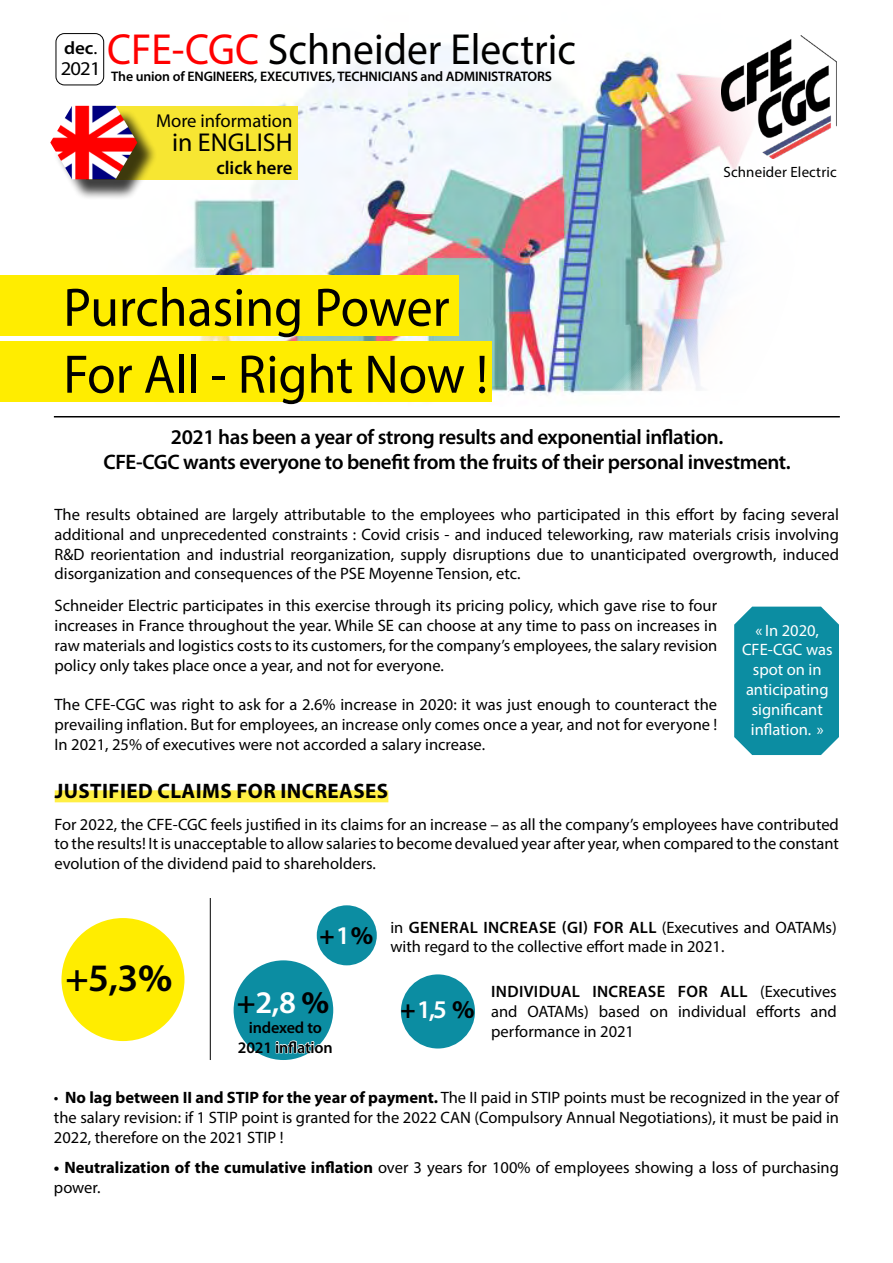
<style>
.page{position:relative;width:893px;height:1263px;background:#fff}
.page>*{position:absolute;margin:0;border:0;box-sizing:border-box;transform-origin:0 0}
.t1{font:54.75px/66.9px "Myriad Pro";color:#000;scale:.95 1}
.t2{font:43.65px "Myriad Pro";color:#000;scale:.95 1}
.t3{font:600 39px "Myriad Pro";color:#000}
.t4{font:600 31.65px "Myriad Pro";color:#fff}
.t5{font:25.95px "Myriad Pro";color:#000}
.t6{font:600 25.65px "Myriad Pro";color:#fff}
.t7{font:700 25.65px "Myriad Pro";color:#000}
.t8{font:600 21px/25.2px "Myriad Pro";letter-spacing:-.02em;color:#000;text-align:center}
.t9{font:700 21px "Myriad Pro";letter-spacing:.02em;color:#000}
.t10{font:19.5px "Myriad Pro";color:#000;scale:1.06 1}
.t11{font:18.6px "Myriad Pro";color:#000}
.t12{font:600 18.6px "Myriad Pro";color:#000}
.t13{font:600 18px "Myriad Pro";color:#000;scale:1.06 1}
.t14{font:16.5px/19.8px "Myriad Pro";color:#000;text-align:justify}
.t15{font:16.5px/19.8px "Myriad Pro";color:#fff;text-align:center}
.t16{font:600 16.2px/19.4px "Myriad Pro";letter-spacing:-.01em;color:#000;text-align:center}
.t17{font:14.85px "Myriad Pro";letter-spacing:.01em;color:#000}
.t18{font:600 13.8px "Myriad Pro";letter-spacing:-.01em;color:#000}
.s1{font-weight:400}
.s2{color:#f00}
.s3{font-weight:700}
.s4{font-weight:600;color:#fff}
.s5{color:#000}
.s6{font-weight:700;color:#000}
.s7{color:#fff}
.s8{font-weight:600}
</style>
<div class="page">
<img style="left:97px;top:33px;width:705px;height:369px">
<hr style="left:54px;top:416px;width:786px;height:1px;background:#000">
<div style="left:55px;top:790px;width:333px;height:12px;background:#ffef44"></div>
<img style="left:722px;top:36px;width:115px;height:123px">
<div style="left:56px;top:33px;width:48px;height:52px;border:1px solid #000;border-radius:9px"></div>
<div style="left:0;top:275px;width:459px;height:61px;background:#ffed00"></div>
<div style="left:0;top:341px;width:491px;height:61px;background:#ffed00"></div>
<div style="left:734px;top:607px;width:105px;height:148px;background:#0c8da2"></div>
<div style="left:234px;top:960px;width:99px;height:100px;background:#0c8da2;border-radius:50%"></div>
<div style="left:317px;top:905px;width:60px;height:60px;background:#0c8da2;border-radius:50%"></div>
<div style="left:401px;top:974px;width:74px;height:74px;background:#0c8da2;border-radius:50%"></div>
<div style="left:61px;top:918px;width:123px;height:123px;background:#ffed00;border-radius:50%"></div>
<hr style="left:210px;top:898px;width:1px;height:162px;background:#000">
<div style="left:86px;top:106px;width:211px;height:73px;background:#f7e632"></div>
<div style="left:54px;top:108px;width:103px;height:92px;background:#000;opacity:.75"></div>
<img style="left:50px;top:106px;width:87px;height:73px">
<p class="t13" style="left:64px;top:37px;width:33px">dec<span class="s1">.</span></p>
<p class="t10" style="left:61px;top:57px;width:39px">2021</p>
<h2 class="t2" style="left:107px;top:22px;width:495px"><span class="s2">CFE-CGC</span> Schneider Electric</h2>
<p class="t18" style="left:111px;top:68px;width:442px">The union of ENGINEERS, EXECUTIVES, TECHNICIANS and ADMINISTRATORS</p>
<p class="t11" style="left:156px;top:109px;width:138px">More information</p>
<h3 class="t5" style="left:172px;top:126px;width:122px">in ENGLISH</h3>
<p class="t12" style="left:216px;top:156px;width:78px">click here</p>
<h1 class="t1" style="left:63px;top:273px;width:448px">Purchasing Power<br>For All - Right Now !</h1>
<p class="t17" style="left:723px;top:163px;width:115px">Schneider Electric</p>
<p class="t8" style="left:103px;top:423px;width:689px">2021 has been a year of strong results and exponential inflation.<br>CFE-CGC wants everyone to benefit from the fruits of their personal investment.</p>
<p class="t14" style="left:55px;top:504px;width:786px">The results obtained are largely attributable to the employees who participated in this effort by facing several additional and unprecedented constraints : Covid crisis - and induced teleworking, raw materials crisis involving R&amp;D reorientation and industrial reorganization, supply disruptions due to unanticipated overgrowth, induced disorganization and consequences of the PSE Moyenne Tension, etc.</p>
<p class="t14" style="left:55px;top:595px;width:664px">Schneider Electric participates in this exercise through its pricing policy, which gave rise to four increases in France throughout the year. While SE can choose at any time to pass on increases in raw materials and logistics costs to its customers, for the company’s employees, the salary revision policy only takes place once a year, and not for everyone.</p>
<p class="t14" style="left:55px;top:694px;width:664px">The CFE-CGC was right to ask for a 2.6% increase in 2020: it was just enough to counteract the prevailing inflation. But for employees, an increase only comes once a year, and not for everyone !<br>In 2021, 25% of executives were not accorded a salary increase.</p>
<p class="t9" style="left:55px;top:777px;width:335px">JUSTIFIED CLAIMS FOR INCREASES</p>
<p class="t14" style="left:55px;top:814px;width:786px">For 2022, the CFE-CGC feels justified in its claims for an increase – as all the company’s employees have contributed to the results! It is unacceptable to allow salaries to become devalued year after year, when compared to the constant evolution of the dividend paid to shareholders.</p>
<p class="t15" style="left:742px;top:620px;width:92px">« In 2020,<br>CFE-CGC was spot on in anticipating significant inflation. »</p>
<h3 class="t3" style="left:65px;top:953px;width:109px">+5,3<span class="s3">%</span></h3>
<h3 class="t7" style="left:320px;top:918px;width:55px">+ <span class="s4">1</span> %</h3>
<h3 class="t4" style="left:237px;top:982px;width:94px"><span class="s5">+</span>2,8 <span class="s6">%</span></h3>
<p class="t16" style="left:238px;top:1018px;width:96px">indexed to<br>2021 <span class="s7">inflation</span></p>
<p class="t14" style="left:390px;top:917px;width:448px">in <span class="s8">GENERAL INCREASE (GI) FOR ALL</span> (Executives and OATAMs) with regard to the collective effort made in 2021.</p>
<p class="t14" style="left:491px;top:982px;width:347px"><span class="s8">INDIVIDUAL INCREASE FOR ALL</span> (Executives and OATAMs) based on individual efforts and performance in 2021</p>
<h3 class="t6" style="left:400px;top:993px;width:76px"><span class="s6">+</span> 1,5 <span class="s6">%</span></h3>
<p class="t14" style="left:54px;top:1087px;width:787px">• <span class="s3">No lag between II and STIP for the year of payment.</span> The II paid in STIP points must be recognized in the year of the salary revision: if 1 STIP point is granted for the 2022 CAN (Compulsory Annual Negotiations), it must be paid in 2022, therefore on the 2021 STIP !</p>
<p class="t14" style="left:54px;top:1157px;width:786px"><span class="s3">• Neutralization of the cumulative inflation</span> over 3 years for 100% of employees showing a loss of purchasing power.</p>
</div>
